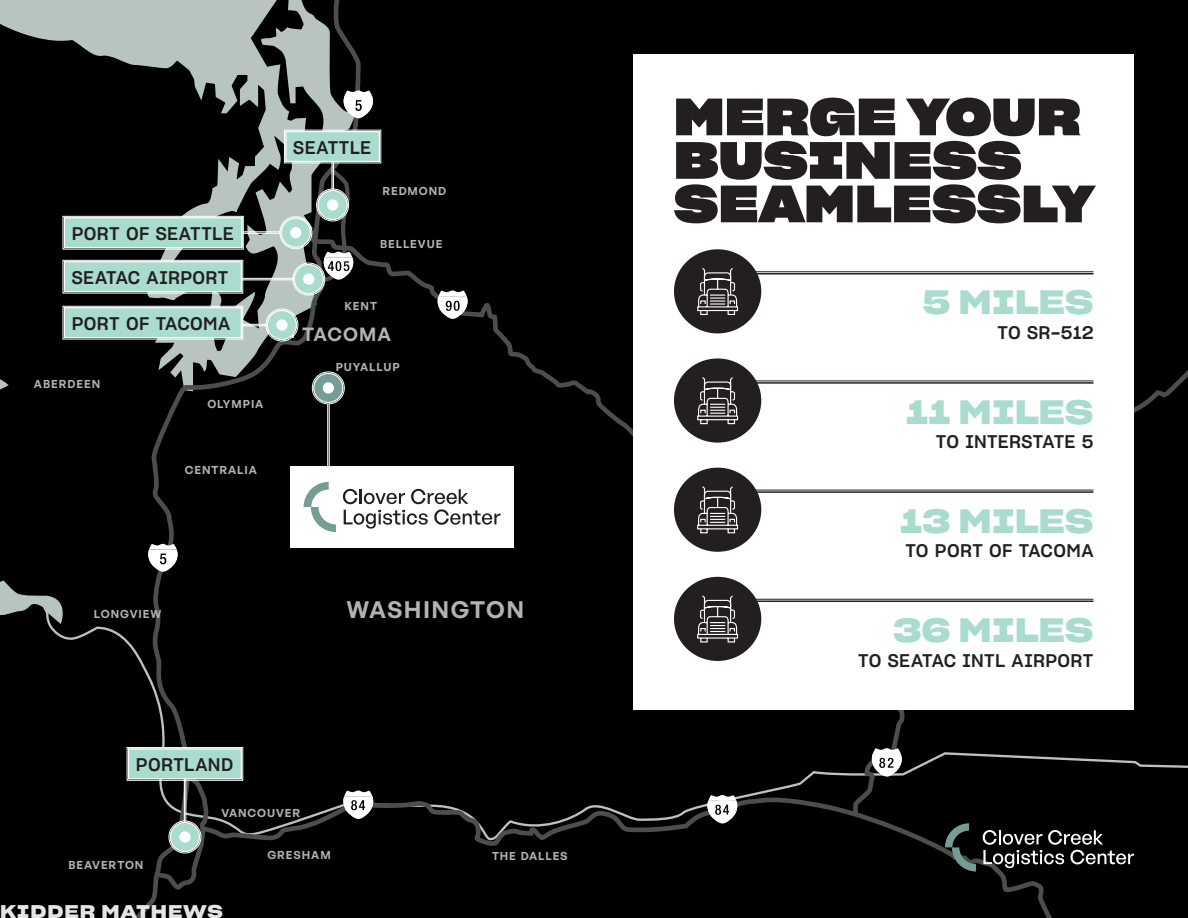
<style>
.page{position:relative;width:1188px;height:918px;background:#fff}
.page>*{position:absolute;margin:0;border:0;box-sizing:border-box;transform-origin:0 0}
.Headline_-_Black_CCLC{font:51px/43.5px "Sharp Grotesk Bold 25";letter-spacing:.01em;color:#231f20}
.Stat_-_Tiffany_Blue_CCLC{font:33px "Sharp Grotesk Semi Bold 25";letter-spacing:.01em;color:#a9dcce}
.t1{font:200 23.4px "General Sans Variable";letter-spacing:.06em;color:#b3b3b3}
.t2{font:200 18.75px "General Sans Variable";letter-spacing:.06em;color:#b3b3b3}
.Stat_Descriptor_-_Black_CCLC{font:18px "Sharp Grotesk Medium 20";letter-spacing:.015em;color:#231f20}
.Stat_Descriptor_-_White_CCLC{font:18px "Sharp Grotesk Medium 20";letter-spacing:.02em;color:#231f20}
.Kidder_Mathews_Footer_CCLC{font:18px "Sharp Grotesk Semi Bold 25";letter-spacing:.055em;color:#e6e4e5}
.t3{font:200 11.25px "General Sans Variable";letter-spacing:.08em;color:#b3b3b3}
</style>
<div class="page">
<div style="left:0;top:0;width:1188px;height:841px;background:#000"></div>
<svg style="left:62px;top:0;width:301px;height:918px;background:#171817"></svg>
<div style="left:198px;top:796px;width:968px;height:122px;background:#000"></div>
<div style="left:307px;top:228px;width:881px;height:247px;background:#000"></div>
<svg style="left:637px;top:710px;width:269px;height:110px;background:#060606"></svg>
<svg style="left:438px;top:290px;width:30px;height:29px"></svg>
<svg style="left:707px;top:795px;width:30px;height:28px"></svg>
<svg style="left:148px;top:544px;width:30px;height:28px"></svg>
<svg style="left:343px;top:790px;width:30px;height:29px"></svg>
<svg style="left:872px;top:748px;width:30px;height:29px"></svg>
<div style="left:633px;top:54px;width:501px;height:656px;background:#fff"></div>
<hr style="left:751px;top:381px;width:343px;height:1px;background:#231f20">
<hr style="left:751px;top:382px;width:343px;height:2px;background:#231f20">
<div style="left:674px;top:358px;width:87px;height:85px;background:#231f20;border-radius:50%"></div>
<svg style="left:697px;top:377px;width:42px;height:48px"></svg>
<hr style="left:751px;top:490px;width:343px;height:1px;background:#231f20">
<hr style="left:751px;top:491px;width:343px;height:2px;background:#231f20">
<div style="left:674px;top:468px;width:87px;height:84px;background:#231f20;border-radius:50%"></div>
<svg style="left:697px;top:486px;width:42px;height:48px"></svg>
<hr style="left:751px;top:271px;width:343px;height:1px;background:#231f20">
<hr style="left:751px;top:273px;width:343px;height:1px;background:#231f20">
<div style="left:674px;top:249px;width:87px;height:84px;background:#231f20;border-radius:50%"></div>
<svg style="left:697px;top:268px;width:42px;height:47px"></svg>
<hr style="left:751px;top:599px;width:343px;height:1px;background:#231f20">
<hr style="left:751px;top:601px;width:343px;height:1px;background:#231f20">
<div style="left:674px;top:577px;width:87px;height:84px;background:#231f20;border-radius:50%"></div>
<svg style="left:697px;top:595px;width:42px;height:48px"></svg>
<div style="left:313px;top:373px;width:30px;height:30px;background:#759c95;border-radius:50%"></div>
<div style="left:312px;top:372px;width:32px;height:32px;border:1px solid #fff;border-radius:50%"></div>
<div style="left:313px;top:373px;width:30px;height:30px;border:1px solid #fff;border-radius:50%"></div>
<div style="left:323px;top:382px;width:11px;height:12px;background:#fff;border-radius:50%"></div>
<hr style="left:329px;top:404px;width:1px;height:62px;background:#fff">
<hr style="left:327px;top:404px;width:1px;height:62px;background:#fff">
<div style="left:290px;top:466px;width:224px;height:82px;background:#fff"></div>
<svg style="left:304px;top:482px;width:32px;height:50px"></svg>
<svg style="left:343px;top:489px;width:158px;height:40px"></svg>
<div style="left:267px;top:310px;width:30px;height:30px;background:#a9dcce;border-radius:50%"></div>
<div style="left:266px;top:309px;width:32px;height:32px;border:1px solid #fff;border-radius:50%"></div>
<div style="left:267px;top:310px;width:30px;height:30px;border:1px solid #fff;border-radius:50%"></div>
<div style="left:276px;top:319px;width:12px;height:12px;background:#fff;border-radius:50%"></div>
<hr style="left:227px;top:324px;width:41px;height:1px;background:#fff">
<hr style="left:227px;top:325px;width:41px;height:1px;background:#fff">
<svg style="left:63px;top:306px;width:180px;height:33px;background:#aad9cc"></svg>
<div style="left:64px;top:307px;width:178px;height:31px;border:1px solid #fff"></div>
<svg style="left:251px;top:0;width:130px;height:284px;background:#5a625f"></svg>
<div style="left:285px;top:131px;width:95px;height:31px;border:1px solid #fff"></div>
<hr style="left:219px;top:232px;width:69px;height:1px;background:#fff">
<hr style="left:219px;top:233px;width:69px;height:1px;background:#fff">
<svg style="left:63px;top:216px;width:181px;height:33px;background:#a9d8cb"></svg>
<div style="left:64px;top:217px;width:178px;height:31px;border:1px solid #fff"></div>
<div style="left:281px;top:218px;width:30px;height:30px;background:#a9dcce;border-radius:50%"></div>
<div style="left:280px;top:217px;width:32px;height:32px;border:1px solid #fff;border-radius:50%"></div>
<div style="left:281px;top:218px;width:30px;height:30px;border:1px solid #fff;border-radius:50%"></div>
<div style="left:290px;top:227px;width:11px;height:11px;background:#fff;border-radius:50%"></div>
<div style="left:318px;top:190px;width:30px;height:30px;background:#a9dcce;border-radius:50%"></div>
<div style="left:316px;top:189px;width:33px;height:32px;border:1px solid #fff;border-radius:50%"></div>
<div style="left:318px;top:190px;width:30px;height:30px;border:1px solid #fff;border-radius:50%"></div>
<div style="left:327px;top:199px;width:11px;height:12px;background:#fff;border-radius:50%"></div>
<svg style="left:127px;top:747px;width:116px;height:142px;background:#313b39"></svg>
<div style="left:128px;top:748px;width:114px;height:31px;border:1px solid #fff"></div>
<div style="left:170px;top:822px;width:30px;height:30px;background:#a9dcce;border-radius:50%"></div>
<div style="left:169px;top:821px;width:32px;height:32px;border:1px solid #fff;border-radius:50%"></div>
<div style="left:170px;top:822px;width:30px;height:30px;border:1px solid #fff;border-radius:50%"></div>
<div style="left:179px;top:831px;width:12px;height:12px;background:#fff;border-radius:50%"></div>
<div style="left:294px;top:264px;width:30px;height:30px;background:#a9dcce;border-radius:50%"></div>
<div style="left:293px;top:263px;width:32px;height:32px;border:1px solid #fff;border-radius:50%"></div>
<div style="left:294px;top:264px;width:30px;height:30px;border:1px solid #fff;border-radius:50%"></div>
<div style="left:303px;top:273px;width:11px;height:12px;background:#fff;border-radius:50%"></div>
<hr style="left:230px;top:278px;width:64px;height:1px;background:#fff">
<hr style="left:230px;top:279px;width:64px;height:1px;background:#fff">
<svg style="left:63px;top:260px;width:180px;height:33px;background:#a9d8cb"></svg>
<div style="left:64px;top:261px;width:178px;height:31px;border:1px solid #fff"></div>
<svg style="left:945px;top:823px;width:31px;height:48px"></svg>
<svg style="left:983px;top:830px;width:151px;height:38px;background:#383838"></svg>
<p class="Stat_Descriptor_-_White_CCLC" style="left:72px;top:218px;width:163px">PORT OF SEATTLE</p>
<p class="Stat_Descriptor_-_White_CCLC" style="left:72px;top:262px;width:158px">SEATAC AIRPORT</p>
<p class="Stat_Descriptor_-_White_CCLC" style="left:72px;top:308px;width:160px">PORT OF TACOMA</p>
<p class="t3" style="left:34px;top:377px;width:68px">ABERDEEN</p>
<p class="t3" style="left:207px;top:397px;width:58px">OLYMPIA</p>
<p class="t3" style="left:185px;top:463px;width:74px">CENTRALIA</p>
<p class="Stat_Descriptor_-_White_CCLC" style="left:293px;top:132px;width:79px">SEATTLE</p>
<p class="t3" style="left:382px;top:184px;width:65px">REDMOND</p>
<p class="t3" style="left:380px;top:237px;width:64px">BELLEVUE</p>
<p class="t3" style="left:344px;top:299px;width:34px">KENT</p>
<p class="t2" style="left:303px;top:322px;width:90px">TACOMA</p>
<p class="t3" style="left:336px;top:360px;width:65px">PUYALLUP</p>
<p class="t3" style="left:94px;top:607px;width:69px">LONGVIEW</p>
<p class="t1" style="left:347px;top:595px;width:179px">WASHINGTON</p>
<p class="Stat_Descriptor_-_White_CCLC" style="left:136px;top:750px;width:99px">PORTLAND</p>
<p class="t3" style="left:68px;top:858px;width:76px">BEAVERTON</p>
<p class="t3" style="left:221px;top:806px;width:80px">VANCOUVER</p>
<p class="t3" style="left:267px;top:848px;width:65px">GRESHAM</p>
<p class="t3" style="left:492px;top:849px;width:77px">THE DALLES</p>
<p class="Kidder_Mathews_Footer_CCLC" style="left:0;top:896px;width:224px">KIDDER MATHEWS</p>
<p class="Headline_-_Black_CCLC" style="left:674px;top:93px;width:421px">MERGE YOUR<br>BUSINESS<br>SEAMLESSLY</p>
<p class="Stat_-_Tiffany_Blue_CCLC" style="left:923px;top:274px;width:172px">5 MILES</p>
<p class="Stat_Descriptor_-_Black_CCLC" style="left:998px;top:317px;width:97px">TO SR-512</p>
<p class="Stat_-_Tiffany_Blue_CCLC" style="left:906px;top:383px;width:189px">11 MILES</p>
<p class="Stat_Descriptor_-_Black_CCLC" style="left:936px;top:427px;width:159px">TO INTERSTATE 5</p>
<p class="Stat_-_Tiffany_Blue_CCLC" style="left:900px;top:492px;width:195px">13 MILES</p>
<p class="Stat_Descriptor_-_Black_CCLC" style="left:905px;top:536px;width:190px">TO PORT OF TACOMA</p>
<p class="Stat_-_Tiffany_Blue_CCLC" style="left:893px;top:601px;width:202px">36 MILES</p>
<p class="Stat_Descriptor_-_Black_CCLC" style="left:858px;top:645px;width:237px">TO SEATAC INTL AIRPORT</p>
</div>
